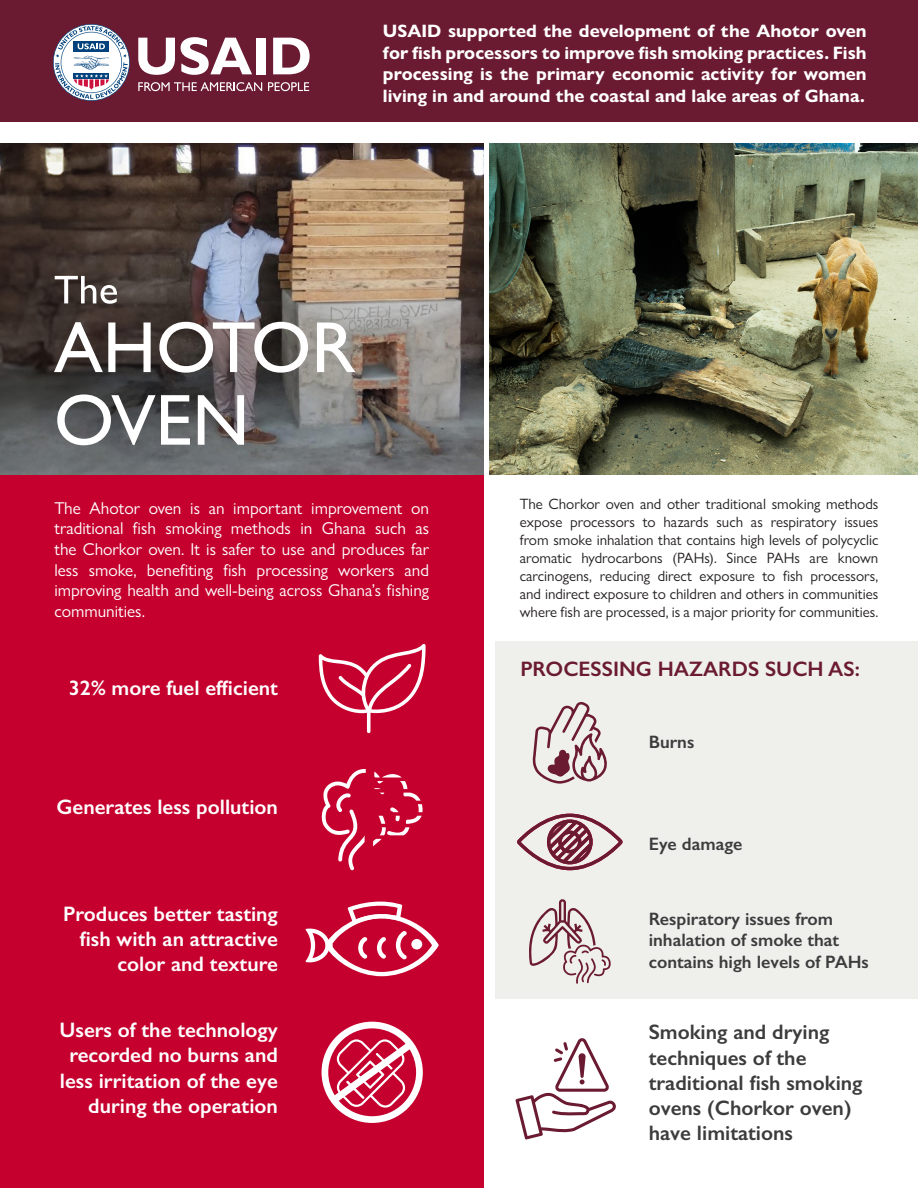
<style>
.page{position:relative;width:918px;height:1188px;background:#fff}
.page>*{position:absolute;margin:0;border:0;box-sizing:border-box;transform-origin:0 0}
.Main_Points{font:600 21px/25.2px "Gill Sans";color:#fff;text-align:right}
.Main_Points-2{font:600 21px/25.2px "Gill Sans";color:#3c3c3d}
.Main_Points-3{font:600 21px "Gill Sans";color:#6b1b31}
.Body{font:700 18px/21.6px "Gill Sans Nova";color:#fff;text-align:justify}
.Main_Points-4{font:600 18px/21.6px "Gill Sans";color:#3c3c3d}
.Body-2{font:17.25px/20.7px "Gill Sans Nova";color:#fff;text-align:justify}
.Body-3{font:15px/18px "Gill Sans Nova";color:#231f20;text-align:justify}
</style>
<div class="page">
<div style="left:495px;top:642px;width:423px;height:357px;background:#efefec"></div>
<img style="left:489px;top:144px;width:429px;height:330px">
<div style="left:0;top:395px;width:484px;height:793px;background:#c5002e"></div>
<img style="left:0;top:144px;width:484px;height:330px">
<svg style="left:322px;top:1022px;width:101px;height:101px"></svg>
<svg style="left:533px;top:702px;width:74px;height:82px"></svg>
<svg style="left:517px;top:814px;width:106px;height:56px"></svg>
<svg style="left:529px;top:899px;width:82px;height:85px"></svg>
<svg style="left:306px;top:902px;width:133px;height:74px"></svg>
<div style="left:411px;top:939px;width:11px;height:11px;background:#fff;border-radius:50%"></div>
<svg style="left:516px;top:1038px;width:100px;height:102px"></svg>
<svg style="left:319px;top:644px;width:107px;height:89px"></svg>
<svg style="left:321px;top:769px;width:45px;height:101px"></svg>
<svg style="left:373px;top:772px;width:50px;height:74px"></svg>
<div style="left:0;top:0;width:918px;height:121px;background:#6b1b31"></div>
<svg style="left:138px;top:38px;width:37px;height:37px"></svg>
<svg style="left:138px;top:82px;width:124px;height:9px"></svg>
<svg style="left:268px;top:82px;width:41px;height:9px"></svg>
<svg style="left:181px;top:37px;width:71px;height:38px"></svg>
<div style="left:256px;top:38px;width:9px;height:36px;background:#fff"></div>
<svg style="left:273px;top:38px;width:37px;height:36px"></svg>
<svg style="left:53px;top:24px;width:77px;height:77px"></svg>
<svg style="left:57px;top:394px;width:187px;height:51px;background:#8e8e90"></svg>
<svg style="left:54px;top:322px;width:302px;height:51px"></svg>
<svg style="left:55px;top:276px;width:62px;height:28px"></svg>
<p class="Body" style="left:383px;top:20px;width:485px">USAID supported the development of the Ahotor oven for fish processors to improve fish smoking practices. Fish processing is the primary economic activity for women living in and around the coastal and lake areas of Ghana.</p>
<p class="Body-2" style="left:54px;top:497px;width:376px">The Ahotor oven is an important improvement on traditional fish smoking methods in Ghana such as the Chorkor oven. It is safer to use and produces far less smoke, benefiting fish processing workers and improving health and well-being across Ghana’s fishing communities.</p>
<p class="Main_Points" style="left:69px;top:675px;width:211px">32% more fuel efficient</p>
<p class="Main_Points" style="left:57px;top:794px;width:223px">Generates less pollution</p>
<p class="Main_Points" style="left:63px;top:901px;width:216px">Produces better tasting fish with an attractive color and texture</p>
<p class="Body-3" style="left:520px;top:495px;width:360px">The Chorkor oven and other traditional smoking methods expose processors to hazards such as respiratory issues from smoke inhalation that contains high levels of polycyclic aromatic hydrocarbons (PAHs). Since PAHs are known carcinogens, reducing direct exposure to fish processors, and indirect exposure to children and others in communities where fish are processed, is a major priority for communities.</p>
<p class="Main_Points-3" style="left:520px;top:656px;width:341px">PROCESSING HAZARDS SUCH AS:</p>
<p class="Main_Points-4" style="left:649px;top:731px;width:47px">Burns</p>
<p class="Main_Points-4" style="left:649px;top:833px;width:95px">Eye damage</p>
<p class="Main_Points-4" style="left:649px;top:908px;width:222px">Respiratory issues from inhalation of smoke that contains high levels of PAHs</p>
<p class="Main_Points" style="left:60px;top:1017px;width:220px">Users of the technology recorded no burns and less irritation of the eye during the operation</p>
<p class="Main_Points-2" style="left:649px;top:1020px;width:215px">Smoking and drying techniques of the traditional fish smoking ovens (Chorkor oven) have limitations</p>
</div>
